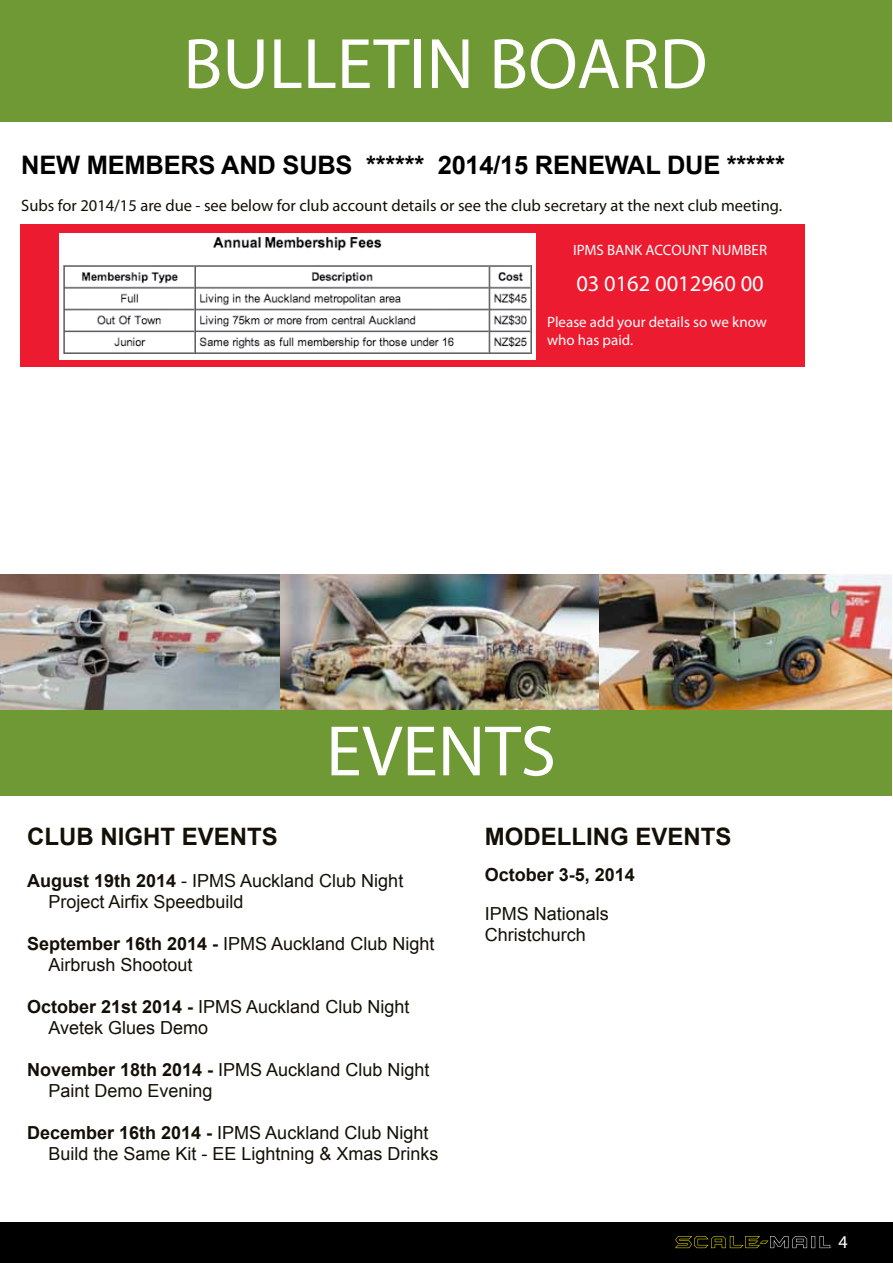
<style>
.page{position:relative;width:893px;height:1263px;background:#fff}
.page>*{position:absolute;margin:0;border:0;box-sizing:border-box;transform-origin:0 0}
.t1{font:72px "Myriad Pro";color:#fff}
.t2{font:700 25.5px "Arial";letter-spacing:-.01em;color:#000}
.t3{font:700 24px "Arial";color:#141006}
.t4{font:22.5px "Myriad Pro";color:#fff}
.t5{font:18px/21px "Arial";color:#141006}
.t6{font:700 18px "Arial";color:#141006}
.t7{font:18px "Myriad Pro";color:#fff}
.t8{font:16.5px "Myriad Pro";color:#141006}
.t9{font:15px/18px "Myriad Pro";color:#fff}
.s1{font-weight:700}
</style>
<div class="page">
<img style="left:0;top:574px;width:891px;height:136px">
<div style="left:0;top:710px;width:892px;height:86px;background:#6e9934"></div>
<div style="left:0;top:1222px;width:893px;height:41px;background:#000"></div>
<svg style="left:675px;top:1236px;width:156px;height:12px"></svg>
<div style="left:20px;top:224px;width:785px;height:143px;background:#ed1b2f"></div>
<img style="left:60px;top:234px;width:476px;height:125px">
<div style="left:0;top:0;width:892px;height:122px;background:#6e9934"></div>
<h1 class="t1" style="left:183px;top:19px;width:526px">BULLETIN BOARD</h1>
<h2 class="t2" style="left:21px;top:148px;width:765px">NEW MEMBERS AND SUBS ****** 2014/15 RENEWAL DUE ******</h2>
<p class="t8" style="left:21px;top:196px;width:763px">Subs for 2014/15 are due - see below for club account details or see the club secretary at the next club meeting.</p>
<p class="t9" style="left:573px;top:241px;width:195px">IPMS BANK ACCOUNT NUMBER</p>
<p class="t4" style="left:576px;top:269px;width:189px">03 0162 0012960 00</p>
<p class="t9" style="left:547px;top:313px;width:221px">Please add your details so we know who has paid.</p>
<h1 class="t1" style="left:326px;top:707px;width:231px">EVENTS</h1>
<h3 class="t3" style="left:27px;top:820px;width:252px">CLUB NIG HT EVENTS</h3>
<p class="t5" style="left:48px;top:870px;width:356px;text-indent:-21px"><span class="s1">August 19th 2014</span> - IPMS Auckland Club Night<br>Project Airfix Speedbuild</p>
<p class="t5" style="left:48px;top:933px;width:387px;text-indent:-21px"><span class="s1">September 16th 2014 -</span> IPMS Auckland Club Night<br>Airbrush Shootout</p>
<p class="t5" style="left:48px;top:996px;width:362px;text-indent:-21px"><span class="s1">October 21st 2014 -</span> IPMS Auckland Club Night<br>Avetek Glues Demo</p>
<p class="t5" style="left:48px;top:1059px;width:382px;text-indent:-21px"><span class="s1">November 18th 2014 -</span> IPMS Auckland Club Night<br>Paint Demo Evening</p>
<p class="t5" style="left:48px;top:1122px;width:392px;text-indent:-21px"><span class="s1">December 16th 2014 -</span> IPMS Auckland Club Night<br>Build the Same Kit - EE Lightning &amp; Xmas Drinks</p>
<h3 class="t3" style="left:485px;top:820px;width:248px">MODELLING EVENTS</h3>
<p class="t6" style="left:485px;top:862px;width:152px">October 3-5, 2014</p>
<p class="t5" style="left:485px;top:903px;width:126px">IPMS Nationals<br>Christchurch</p>
<p class="t7" style="left:839px;top:1231px;width:11px">4</p>
</div>
